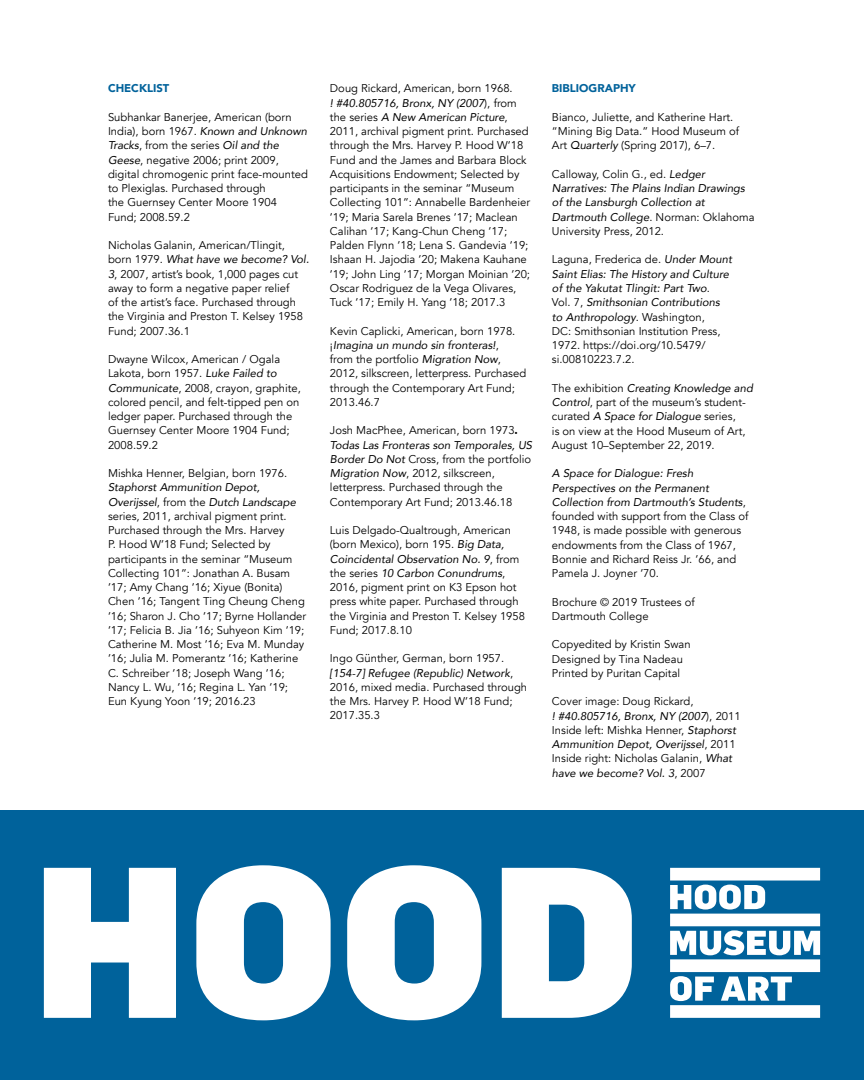
<style>
.page{position:relative;width:864px;height:1080px;background:#fff}
.page>*{position:absolute;margin:0;border:0;box-sizing:border-box;transform-origin:0 0}
.t1{font:11.25px/14.2px "Avenir";color:#000}
.t2{font:italic 11.25px/14.2px "Avenir";color:#000}
.t3{font:900 11.25px "Avenir";color:#00629b}
.s1{font-style:italic}
.s2{font-weight:900}
.s3{font-style:normal}
</style>
<div class="page">
<div style="left:0;top:810px;width:864px;height:270px;background:#00629b"></div>
<svg style="left:44px;top:865px;width:776px;height:155px;fill:#fff"></svg>
<p class="t3" style="left:108px;top:79px;width:63px">CHECKLIST</p>
<p class="t1" style="left:108px;top:110px;width:201px">Subhankar Banerjee, American (born<br>I ndia), born 1967. <span class="s1">Known and Unknown<br>Tracks</span>, from the series <span class="s1">Oil and the<br>Geese</span>, negative 2006; print 2009, digital chromogenic print face-mounted to Plexiglas. Purchased through<br>the Guernsey Center Moore 1904<br>Fund; 2008.59.2</p>
<p class="t1" style="left:108px;top:238px;width:203px">N icholas Galanin, American/Tlingit, born 1979. <span class="s1">What have we become? Vol.<br>3</span>, 2007, artist’s book, 1,000 pages cut away to form a negative paper relief<br>of the artist’s face. Purchased through the Virginia and Preston T. Kelsey 1958<br>Fund; 2007.36.1</p>
<p class="t1" style="left:108px;top:352px;width:194px">Dwayne Wilcox, American / Ogala<br>Lakota, born 1957. <span class="s1">Luke Failed to<br>Communicate</span>, 2008, crayon, graphite, colored pencil, and felt-tipped pen on ledger paper. Purchased through the<br>Guernsey Center Moore 1904 Fund;<br>2008.59.2</p>
<p class="t1" style="left:108px;top:466px;width:181px">Mishka Henner, Belgian, born 1976.</p>
<p class="t1" style="left:108px;top:481px;width:200px"><span class="s1">Staphorst Ammunition Depot, Overijssel</span>, from the <span class="s1">Dutch Landscape </span>series, 2011, archival pigment print.<br>Purchased through the Mrs. Harvey<br>P. Hood W’18 Fund; Selected by participants in the seminar “Museum Collecting 101”: Jonathan A. Busam ’17; Amy Chang ’16; Xiyue (Bonita)<br>Chen ’16; Tangent Ting Cheung Cheng ’16; Sharon J. Cho ’17; Byrne Hollander ’17; Felicia B. Jia ’16; Suhyeon Kim ’19; Catherine M. Most ’16; Eva M. Munday ’16; Julia M. Pomerantz ’16; Katherine C. Schreiber ’18; Joseph Wang ’16; Nancy L. Wu, ’16; Regina L. Yan ’19; Eun Kyung Yoon ’19; 2016.23</p>
<p class="t1" style="left:330px;top:82px;width:202px">Doug Rickard, American, born 1968.<br><span class="s1">! #40.805716, Bronx, NY (2007</span>), from the series <span class="s1">A New American Picture</span>, 2011, archival pigment print. Purchased through the Mrs. Harvey P. Hood W’18<br>Fund and the James and Barbara Block Acquisitions Endowment; Selected by participants in the seminar “Museum Collecting 101”: Annabelle Bardenheier ’19; Maria Sarela Brenes ’17; Maclean Calihan ’17; Kang-Chun Cheng ’17; Palden Flynn ’18; Lena S. Gandevia ’19; Ishaan H. Jajodia ’20; Makena Kauhane ’19; John Ling ’17; Morgan Moinian ’20; Oscar Rodriguez de la Vega Olivares, Tuck ’17; Emily H. Yang ’18; 2017.3</p>
<p class="t1" style="left:330px;top:324px;width:198px">Kevin Caplicki, American, born 1978. ¡<span class="s1">Imagina un mundo sin fronteras!</span>,<br>from the portfolio <span class="s1">Migration Now</span>,<br>2012, silkscreen, letterpress. Purchased through the Contemporary Art Fund;<br>2013.46.7</p>
<p class="t1" style="left:330px;top:424px;width:204px">Josh MacPhee, American, born 1973<span class="s2">.<br></span><span class="s1">Todas Las Fronteras son Temporales, US Border Do Not</span> Cross, from the portfolio <span class="s1">Migration Now</span>, 2012, silkscreen, letterpress. Purchased through the Contemporary Art Fund; 2013.46.18</p>
<p class="t1" style="left:330px;top:523px;width:197px">Luis Delgado-Qualtrough, American (born Mexico), born 195. <span class="s1">Big Data, Coincidental Observation No. 9</span>, from the series <span class="s1">10 Carbon Conundrums</span>, 2016, pigment print on K3 Epson hot press white paper. Purchased through the Virginia and Preston T. Kelsey 1958<br>Fund; 2017.8.10</p>
<p class="t1" style="left:330px;top:652px;width:199px">I ngo Günther, German, born 1957. <span class="s1">[154-7] Refugee (Republic) Network</span>,<br>2016, mixed media. Purchased through the Mrs. Harvey P. Hood W’18 Fund;<br>2017.35.3</p>
<p class="t3" style="left:552px;top:79px;width:85px">BIBLIOGRAPHY</p>
<p class="t1" style="left:552px;top:110px;width:189px">Bianco, Juliette, and Katherine Hart. “Mining Big Data.” Hood Museum of<br>Art <span class="s1">Quarterly</span> (Spring 2017), 6–7.</p>
<p class="t2" style="left:552px;top:167px;width:204px"><span class="s3">Calloway, Colin G., ed.</span> Ledger<br>Narratives: The Plains Indian Drawings of the Lansburgh Collection at<br>Dartmouth College<span class="s3">. N orman: Oklahoma<br>University Press, 2012.</span></p>
<p class="t1" style="left:552px;top:253px;width:182px">Laguna, Frederica de. <span class="s1">Under Mount<br>Saint Elias: The History and Culture of the Yakutat Tlingit: Part Two</span>.<br>Vol. 7, <span class="s1">Smithsonian Contributions to Anthropology</span>. Washington,<br>DC: Smithsonian I nstitution Press,<br>1972. https://doi.org/10.5479/ si.00810223.7.2.</p>
<p class="t1" style="left:552px;top:381px;width:202px">The exhibition <span class="s1">Creating Knowledge and Control</span>, part of the museum’s student&shy;curated <span class="s1">A Space for Dialogue</span> series,<br>is on view at the Hood Museum of Art, August 10–September 22, 2019.</p>
<p class="t1" style="left:552px;top:466px;width:198px"><span class="s1">A Space for Dialogue: Fresh Perspectives on the Permanent Collection from Dartmouth’s Students</span>, founded with support from the Class of 1948, is made possible with generous endowments from the Class of 1967, Bonnie and Richard Reiss Jr. ’66, and Pamela J. Joyner ’70.</p>
<p class="t1" style="left:552px;top:595px;width:144px">Brochure © 2019 Trustees of<br>Dartmouth College</p>
<p class="t1" style="left:552px;top:638px;width:140px">Copyedited by Kristin Swan<br>Designed by Tina Nadeau<br>Printed by Puritan Capital</p>
<p class="t1" style="left:552px;top:695px;width:190px">Cover image: Doug Rickard,<br><span class="s1">! #40.805716, Bronx, NY (2007</span>), 2011<br>I nside left: Mishka Henner, <span class="s1">Staphorst Ammunition Depot, Overijssel</span>, 2011<br>I nside right: N icholas Galanin, <span class="s1">What have we become? Vol. 3</span>, 2007</p>
</div>
